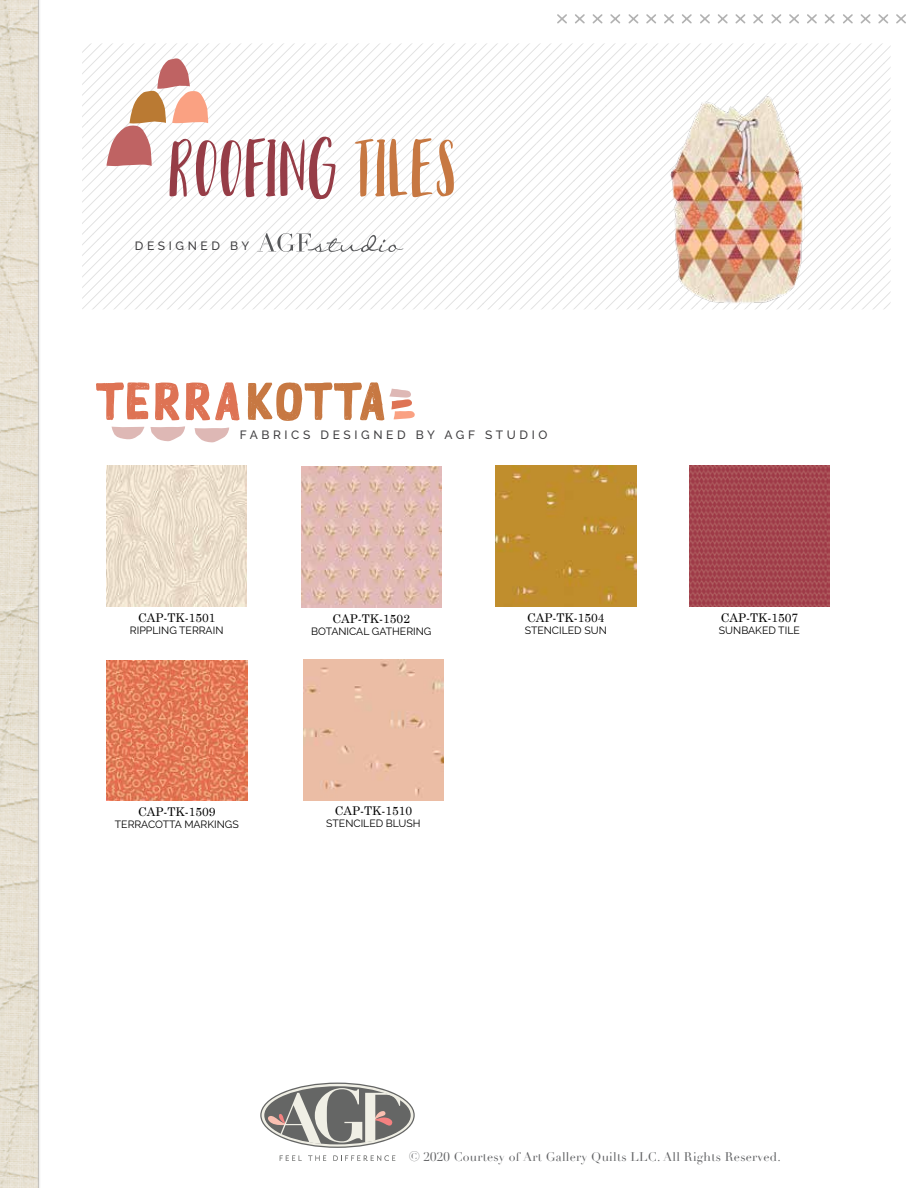
<style>
.page{position:relative;width:918px;height:1188px;background:#fff}
.page>*{position:absolute;margin:0;border:0;box-sizing:border-box;transform-origin:0 0}
.t1{font:12.3px "Didot";letter-spacing:.02em;color:#636466}
.t2{font:12px "Century Schoolbook";color:#000}
.t3{font:500 12px "Raleway";letter-spacing:.3em;color:#414042}
.t4{font:10.5px "Raleway";color:#000}
.s1{font-size:13.5px}
</style>
<div class="page">
<svg style="left:557px;top:14px;width:349px;height:10px"></svg>
<img style="left:0;top:0;width:40px;height:1188px">
<div style="left:303px;top:660px;width:141px;height:140px;background:#ebbda5"></div>
<img style="left:301px;top:467px;width:141px;height:141px">
<svg style="left:280px;top:1155px;width:22px;height:6px"></svg>
<svg style="left:308px;top:1155px;width:18px;height:6px"></svg>
<svg style="left:333px;top:1155px;width:62px;height:6px"></svg>
<svg style="left:260px;top:1083px;width:155px;height:65px"></svg>
<img style="left:689px;top:466px;width:141px;height:141px">
<img style="left:106px;top:466px;width:141px;height:141px">
<img style="left:495px;top:466px;width:141px;height:141px">
<img style="left:107px;top:660px;width:140px;height:141px">
<svg style="left:96px;top:382px;width:53px;height:38px"></svg>
<svg style="left:155px;top:383px;width:24px;height:37px"></svg>
<svg style="left:186px;top:382px;width:53px;height:38px"></svg>
<svg style="left:112px;top:427px;width:32px;height:13px"></svg>
<svg style="left:151px;top:426px;width:34px;height:15px"></svg>
<svg style="left:195px;top:428px;width:34px;height:15px"></svg>
<svg style="left:248px;top:382px;width:167px;height:39px"></svg>
<svg style="left:82px;top:43px;width:809px;height:266px"></svg>
<p class="t3" style="left:135px;top:239px;width:116px">DESIGNED BY</p>
<p class="t3" style="left:240px;top:427px;width:309px">FABRICS DESIGNED BY AGF STUDIO</p>
<p class="t2" style="left:138px;top:607px;width:79px">CAP-TK-1501</p>
<p class="t4" style="left:130px;top:624px;width:95px">RIPPLING TERRAIN</p>
<p class="t2" style="left:333px;top:608px;width:79px">CAP-TK-1502</p>
<p class="t4" style="left:311px;top:625px;width:122px">BOTANICAL GATHERING</p>
<p class="t2" style="left:527px;top:607px;width:79px">CAP-TK-1504</p>
<p class="t4" style="left:525px;top:624px;width:84px">STENCILED SUN</p>
<p class="t2" style="left:138px;top:801px;width:79px">CAP-TK-1509</p>
<p class="t4" style="left:115px;top:818px;width:125px">TERRACOTTA MARKINGS</p>
<p class="t2" style="left:335px;top:801px;width:79px">CAP-TK-1510</p>
<p class="t4" style="left:326px;top:818px;width:96px">STENCILED BLUSH</p>
<p class="t2" style="left:721px;top:607px;width:79px">CAP-TK-1507</p>
<p class="t4" style="left:719px;top:624px;width:82px">SUNBAKED TILE</p>
<p class="t1" style="left:409px;top:1150px;width:374px"><span class="s1">©</span> 2020 Courtesy of Art Gallery Quilts LLC. All Rights Reserved.</p>
</div>
